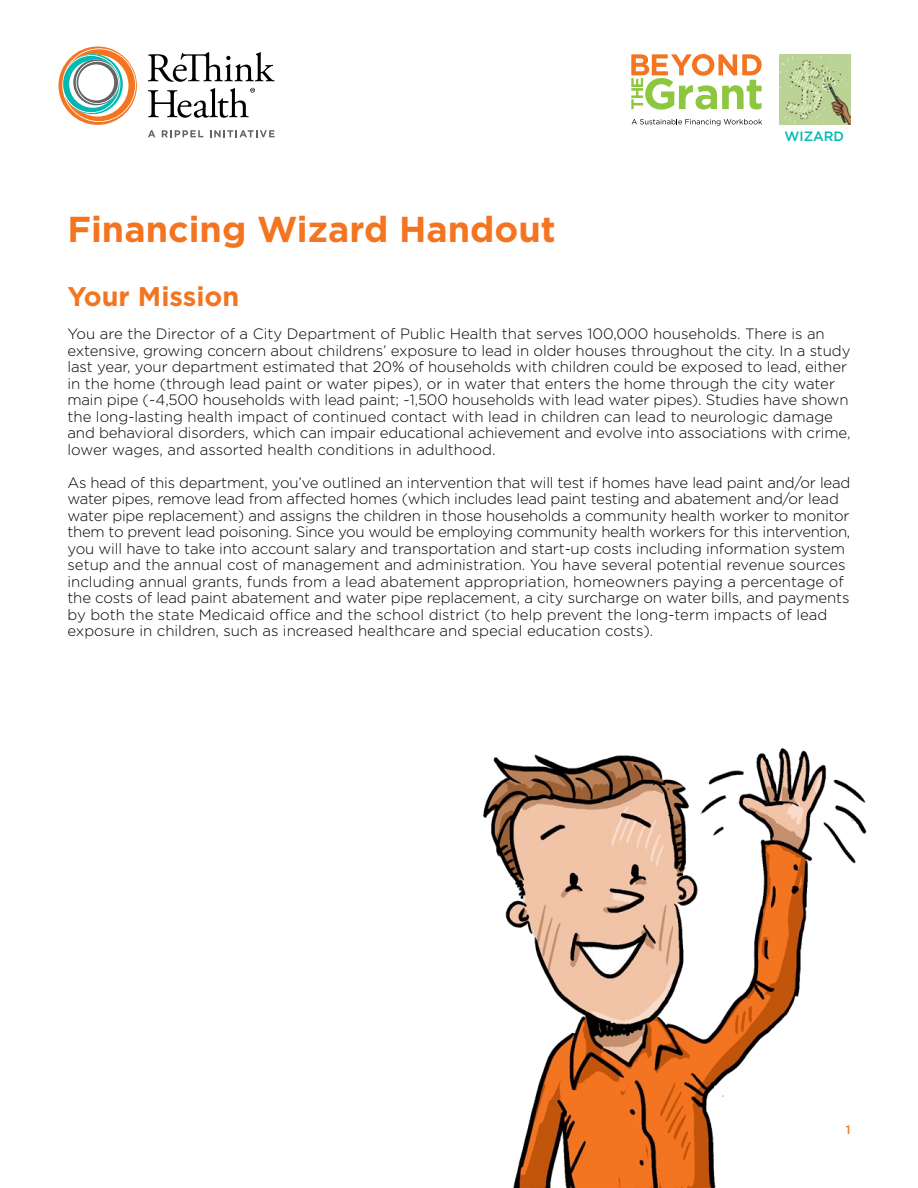
<style>
.page{position:relative;width:918px;height:1188px;background:#fff}
.page>*{position:absolute;margin:0;border:0;box-sizing:border-box;transform-origin:0 0}
.t1{font:700 36px "Gotham";color:#f47521}
.t2{font:700 27px "Gotham";color:#f47521}
.t3{font:300 15px/16.5px "Gotham";letter-spacing:-.01em;color:#000}
.t4{font:500 13.5px "Gotham";color:#00b8b4}
.t5{font:500 12px "Gotham";color:#f47521}
</style>
<div class="page">
<img style="left:483px;top:748px;width:384px;height:440px">
<svg style="left:148px;top:130px;width:7px;height:7px"></svg>
<svg style="left:162px;top:130px;width:41px;height:7px"></svg>
<svg style="left:210px;top:130px;width:64px;height:7px"></svg>
<svg style="left:148px;top:52px;width:126px;height:30px"></svg>
<svg style="left:59px;top:47px;width:78px;height:78px"></svg>
<svg style="left:148px;top:88px;width:107px;height:30px"></svg>
<img style="left:780px;top:54px;width:71px;height:71px">
<svg style="left:631px;top:54px;width:131px;height:56px"></svg>
<svg style="left:632px;top:119px;width:130px;height:7px"></svg>
<h1 class="t1" style="left:68px;top:209px;width:490px">Financing Wizard Handout</h1>
<p class="t4" style="left:784px;top:127px;width:61px">WIZARD</p>
<h2 class="t2" style="left:68px;top:281px;width:173px">Your Mission</h2>
<p class="t3" style="left:68px;top:325px;width:785px">You are the Director of a City Department of Public Health that serves 100,000 households. There is an extensive, growing concern about childrens’ exposure to lead in older houses throughout the city. In a study last year, your department estimated that 20% of households with children could be exposed to lead, either in the home (through lead paint or water pipes), or in water that enters the home through the city water main pipe (~4,500 households with lead paint; ~1,500 households with lead water pipes). Studies have shown the long-lasting health impact of continued contact with lead in children can lead to neurologic damage and behavioral disorders, which can impair educational achievement and evolve into associations with crime, lower wages, and assorted health conditions in adulthood.</p>
<p class="t3" style="left:68px;top:474px;width:784px">As head of this department, you’ve outlined an intervention that will test if homes have lead paint and/or lead water pipes, remove lead from affected homes (which includes lead paint testing and abatement and/or lead water pipe replacement) and assigns the children in those households a community health worker to monitor them to prevent lead poisoning. Since you would be employing community health workers for this intervention, you will have to take into account salary and transportation and start-up costs including information system setup and the annual cost of management and administration. You have several potential revenue sources including annual grants, funds from a lead abatement appropriation, homeowners paying a percentage of the costs of lead paint abatement and water pipe replacement, a city surcharge on water bills, and payments by both the state Medicaid office and the school district (to help prevent the long-term impacts of lead exposure in children, such as increased healthcare and special education costs).</p>
<p class="t5" style="left:846px;top:1122px;width:6px">1</p>
</div>
